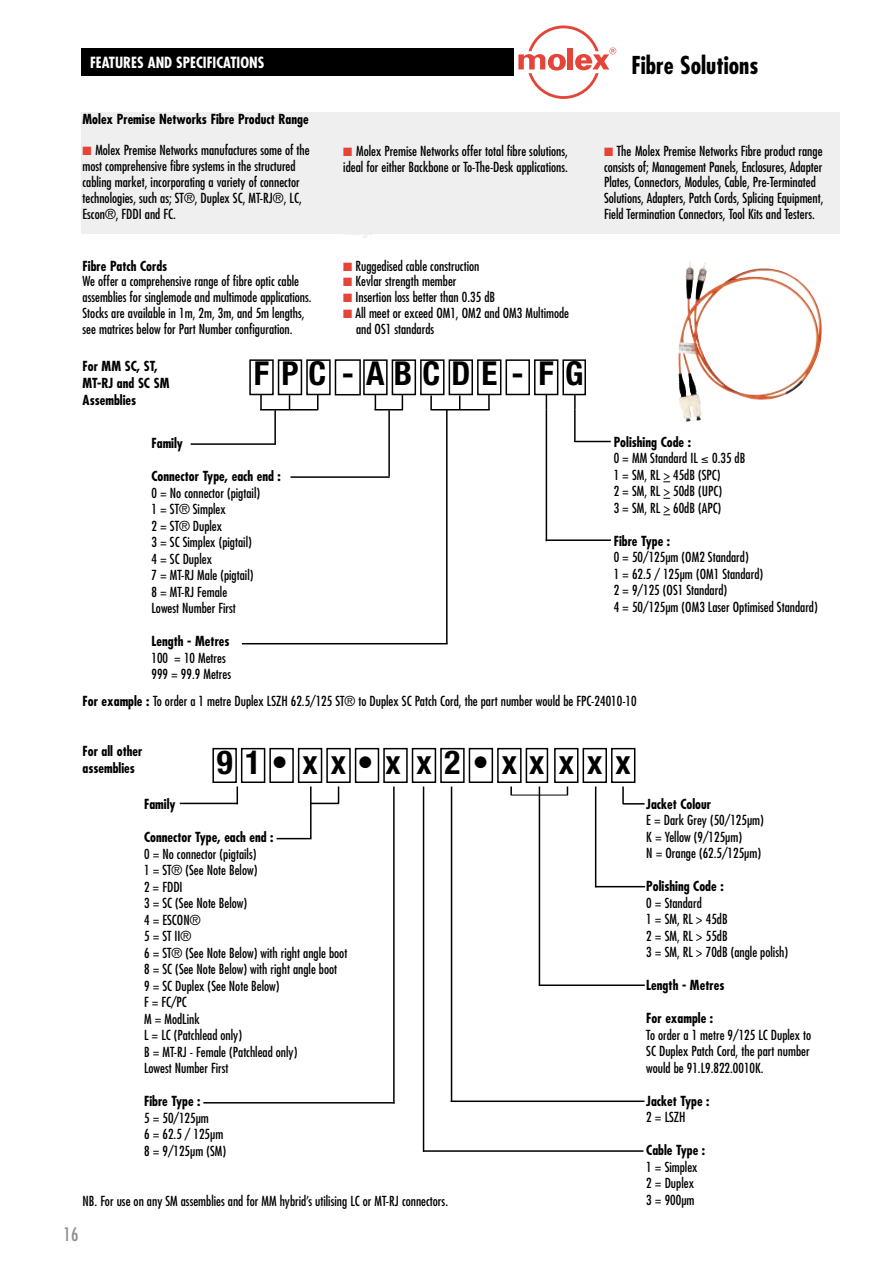
<style>
.page{position:relative;width:893px;height:1262px;background:#fff}
.page>*{position:absolute;margin:0;border:0;box-sizing:border-box;transform-origin:0 0}
.t1{font:700 condensed 33px "Helvetica Neue";letter-spacing:.4em;color:#000}
.t2{font:700 condensed 33px "Helvetica Neue";letter-spacing:.335em;color:#000}
.t3{font:700 condensed 24px "Futura";color:#000}
.t4{font:condensed 18px "Futura";color:#909090}
.t5{font:700 condensed 15px "Futura";color:#fff}
.t6{font:condensed 13.5px/16.5px "Futura";color:#000}
.t7{font:700 condensed 13.5px/17.1px "Futura";color:#000}
.s1{color:#e54539}
.s2{font-weight:700}
</style>
<div class="page">
<div style="left:81px;top:112px;width:758px;height:121px;background:#efefef"></div>
<div style="left:81px;top:48px;width:432px;height:27px;background:#000"></div>
<svg style="left:518px;top:26px;width:98px;height:73px"></svg>
<img style="left:678px;top:261px;width:143px;height:160px">
<div style="left:212px;top:748px;width:25px;height:35px;border:2px solid #000"></div>
<div style="left:241px;top:748px;width:24px;height:35px;border:2px solid #000"></div>
<div style="left:326px;top:748px;width:25px;height:35px;border:2px solid #000"></div>
<div style="left:383px;top:748px;width:24px;height:35px;border:2px solid #000"></div>
<div style="left:412px;top:748px;width:24px;height:35px;border:2px solid #000"></div>
<div style="left:440px;top:748px;width:24px;height:35px;border:2px solid #000"></div>
<div style="left:497px;top:748px;width:24px;height:35px;border:2px solid #000"></div>
<div style="left:525px;top:748px;width:23px;height:35px;border:2px solid #000"></div>
<div style="left:582px;top:748px;width:25px;height:35px;border:2px solid #000"></div>
<div style="left:554px;top:748px;width:24px;height:35px;border:2px solid #000"></div>
<div style="left:611px;top:748px;width:24px;height:35px;border:2px solid #000"></div>
<div style="left:298px;top:748px;width:24px;height:35px;border:2px solid #000"></div>
<div style="left:468px;top:748px;width:25px;height:35px;border:2px solid #000"></div>
<div style="left:355px;top:748px;width:24px;height:35px;border:2px solid #000"></div>
<div style="left:269px;top:748px;width:25px;height:35px;border:2px solid #000"></div>
<svg style="left:236px;top:786px;width:2px;height:16px"></svg>
<hr style="left:180px;top:802px;width:58px;height:2px;background:#000">
<hr style="left:310px;top:786px;width:1px;height:53px;background:#000">
<hr style="left:276px;top:838px;width:34px;height:1px;background:#000">
<hr style="left:311px;top:802px;width:28px;height:2px;background:#000">
<svg style="left:338px;top:786px;width:1px;height:16px"></svg>
<hr style="left:393px;top:786px;width:1px;height:317px;background:#000">
<hr style="left:203px;top:1102px;width:191px;height:1px;background:#000">
<hr style="left:423px;top:786px;width:1px;height:365px;background:#000">
<hr style="left:423px;top:1150px;width:220px;height:1px;background:#000">
<hr style="left:451px;top:786px;width:1px;height:315px;background:#000">
<hr style="left:450px;top:1100px;width:194px;height:2px;background:#000">
<hr style="left:595px;top:786px;width:1px;height:101px;background:#000">
<hr style="left:595px;top:886px;width:50px;height:1px;background:#000">
<svg style="left:622px;top:786px;width:22px;height:18px"></svg>
<hr style="left:538px;top:786px;width:2px;height:200px;background:#000">
<hr style="left:539px;top:984px;width:105px;height:2px;background:#000">
<hr style="left:511px;top:794px;width:57px;height:1px;background:#000">
<svg style="left:566px;top:786px;width:2px;height:9px"></svg>
<svg style="left:510px;top:786px;width:2px;height:9px"></svg>
<div style="left:249px;top:359px;width:25px;height:36px;border:2px solid #000"></div>
<div style="left:363px;top:359px;width:24px;height:36px;border:2px solid #000"></div>
<div style="left:420px;top:359px;width:24px;height:36px;border:2px solid #000"></div>
<div style="left:448px;top:359px;width:25px;height:36px;border:2px solid #000"></div>
<div style="left:477px;top:359px;width:24px;height:36px;border:2px solid #000"></div>
<div style="left:534px;top:359px;width:24px;height:36px;border:2px solid #000"></div>
<div style="left:562px;top:359px;width:24px;height:36px;border:2px solid #000"></div>
<div style="left:335px;top:359px;width:26px;height:36px;border:2px solid #000"></div>
<div style="left:505px;top:359px;width:25px;height:36px;border:2px solid #000"></div>
<div style="left:391px;top:359px;width:25px;height:36px;border:2px solid #000"></div>
<svg style="left:430px;top:395px;width:2px;height:14px"></svg>
<svg style="left:459px;top:395px;width:1px;height:14px"></svg>
<svg style="left:488px;top:394px;width:1px;height:15px"></svg>
<svg style="left:545px;top:394px;width:2px;height:16px"></svg>
<svg style="left:574px;top:395px;width:1px;height:15px"></svg>
<svg style="left:259px;top:359px;width:72px;height:52px"></svg>
<svg style="left:374px;top:394px;width:29px;height:16px"></svg>
<hr style="left:430px;top:409px;width:59px;height:1px;background:#000">
<hr style="left:242px;top:643px;width:205px;height:1px;background:#000">
<hr style="left:446px;top:410px;width:1px;height:234px;background:#000">
<hr style="left:574px;top:410px;width:1px;height:32px;background:#000">
<hr style="left:545px;top:410px;width:2px;height:131px;background:#000">
<hr style="left:545px;top:539px;width:66px;height:2px;background:#000">
<hr style="left:574px;top:441px;width:36px;height:1px;background:#000">
<hr style="left:274px;top:410px;width:2px;height:34px;background:#000">
<hr style="left:191px;top:443px;width:85px;height:2px;background:#000">
<hr style="left:388px;top:410px;width:2px;height:66px;background:#000">
<hr style="left:290px;top:476px;width:100px;height:2px;background:#000">
<p class="t5" style="left:90px;top:55px;width:176px">FEATURES AND SPECIFICATIONS</p>
<h2 class="t3" style="left:631px;top:55px;width:129px">Fibre Solutions</h2>
<p class="t7" style="left:82px;top:112px;width:228px">Molex Premise Networks Fibre Product Range</p>
<p class="t6" style="left:82px;top:144px;width:229px;line-height:15.8px"><span class="s1">■</span> Molex Premise Networks manufactures some of the most comprehensive fibre systems in the structured cabling market, incorporating a variety of connector technologies, such as; ST®, Duplex SC, MT-RJ®, LC, Escon®, FDDI and FC.</p>
<p class="t6" style="left:343px;top:144px;width:226px;line-height:15.8px"><span class="s1">■</span> Molex Premise Networks offer total fibre solutions, ideal for either Backbone or To-The-Desk applications.</p>
<p class="t6" style="left:604px;top:144px;width:221px;line-height:15.8px"><span class="s1">■</span> The Molex Premise Networks Fibre product range consists of; Management Panels, Enclosures, Adapter Plates, Connectors, Modules, Cable, Pre-Terminated Solutions, Adapters, Patch Cords, Splicing Equipment, Field Termination Connectors, Tool Kits and Testers.</p>
<p class="t7" style="left:82px;top:258px;width:86px">Fibre Patch Cords</p>
<p class="t6" style="left:82px;top:274px;width:231px;line-height:15.8px">We offer a comprehensive range of fibre optic cable assemblies for singlemode and multimode applications.<br>Stocks are available in 1m, 2m, 3m, and 5m lengths, see matrices below for Part Number configuration.</p>
<p class="t6" style="left:343px;top:258px;width:137px"><span class="s1">■</span> Ruggedised cable construction</p>
<p class="t6" style="left:343px;top:274px;width:115px"><span class="s1">■</span> Kevlar strength member</p>
<p class="t6" style="left:343px;top:290px;width:153px"><span class="s1">■</span> Insertion loss better than 0.35 dB</p>
<p class="t6" style="left:356px;top:306px;width:214px;line-height:15.8px;text-indent:-13px"><span class="s1">■</span> All meet or exceed OM1, OM2 and OM3 Multimode and OS1 standards</p>
<p class="t7" style="left:82px;top:358px;width:88px">For MM SC, ST,<br>MT-RJ and SC SM<br>Assemblies</p>
<h1 class="t2" style="left:254px;top:361px;width:331px">FPC -ABCDE-FG</h1>
<p class="t7" style="left:151px;top:436px;width:33px">Family</p>
<p class="t7" style="left:151px;top:469px;width:131px">Connector Type, each end :</p>
<p class="t6" style="left:151px;top:485px;width:110px">0 = No connector (pigtail)<br>1 = ST® Simplex<br>2 = ST® Duplex<br>3 = SC Simplex (pigtail)<br>4 = SC Duplex<br>7 = MT-RJ Male (pigtail)<br>8 = MT-RJ Female<br>Lowest Number First</p>
<p class="t7" style="left:151px;top:634px;width:80px">Length - Metres</p>
<p class="t6" style="left:151px;top:650px;width:81px">100 = 10 Metres<br>999 = 99.9 Metres</p>
<p class="t6" style="left:613px;top:434px;width:133px"><span class="s2">Polishing Code :<br></span>0 = MM Standard IL ≤ 0.35 dB<br>1 = SM, RL &gt; 45dB (SPC)<br>2 = SM, RL &gt; 50dB (UPC)<br>3 = SM, RL &gt; 60dB (APC)</p>
<p class="t7" style="left:613px;top:533px;width:58px">Fibre Type :</p>
<p class="t6" style="left:613px;top:550px;width:206px">0 = 50/125µm (OM2 Standard)<br>1 = 62.5 / 125µm (OM1 Standard)<br>2 = 9/125 (OS1 Standard)<br>4 = 50/125µm (OM3 Laser Optimised Standard)</p>
<p class="t6" style="left:82px;top:693px;width:555px"><span class="s2">For example :</span> To order a 1 metre Duplex LSZH 62.5/125 ST® to Duplex SC Patch Cord, the part number would be FPC-24010-10</p>
<p class="t7" style="left:82px;top:743px;width:61px">For all other assemblies</p>
<h1 class="t1" style="left:217px;top:750px;width:415px">91•xx•xx2•xxxxx</h1>
<p class="t7" style="left:144px;top:797px;width:33px">Family</p>
<p class="t7" style="left:144px;top:830px;width:131px">Connector Type, each end :</p>
<p class="t6" style="left:144px;top:846px;width:205px">0 = No connector (pigtails)<br>1 = ST® (See Note Below)<br>2 = FDDI<br>3 = SC (See Note Below)<br>4 = ESCON®<br>5 = ST II®<br>6 = ST® (See Note Below) with right angle boot<br>8 = SC (See Note Below) with right angle boot<br>9 = SC Duplex (See Note Below)<br>F = FC/PC<br>M = ModLink<br>L = LC (Patchlead only)<br>B = MT-RJ - Female (Patchlead only)<br>Lowest Number First</p>
<p class="t7" style="left:144px;top:1094px;width:58px">Fibre Type :</p>
<p class="t6" style="left:144px;top:1110px;width:84px">5 = 50/125µm<br>6 = 62.5 / 125µm<br>8 = 9/125µm (SM)</p>
<p class="t6" style="left:82px;top:1193px;width:367px">NB. For use on any SM assemblies and for MM hybrid’s utilising LC or MT-RJ connectors.</p>
<h3 class="t4" style="left:64px;top:1226px;width:16px">16</h3>
<p class="t7" style="left:646px;top:796px;width:66px">Jacket Colour</p>
<p class="t6" style="left:646px;top:813px;width:119px">E = Dark Grey (50/125µm)<br>K = Yellow (9/125µm)<br>N = Orange (62.5/125µm)</p>
<p class="t7" style="left:646px;top:879px;width:79px">Polishing Code :</p>
<p class="t6" style="left:646px;top:895px;width:143px">0 = Standard<br>1 = SM, RL &gt; 45dB<br>2 = SM, RL &gt; 55dB<br>3 = SM, RL &gt; 70dB (angle polish)</p>
<p class="t7" style="left:646px;top:978px;width:80px">Length - Metres</p>
<p class="t7" style="left:646px;top:1011px;width:68px">For example :</p>
<p class="t6" style="left:646px;top:1027px;width:166px">To order a 1 metre 9/125 LC Duplex to<br>SC Duplex Patch Cord, the part number would be 91.L9.822.0010K.</p>
<p class="t7" style="left:646px;top:1093px;width:65px">Jacket Type :</p>
<p class="t6" style="left:646px;top:1110px;width:41px">2 = LSZH</p>
<p class="t7" style="left:646px;top:1143px;width:60px">Cable Type :</p>
<p class="t6" style="left:646px;top:1159px;width:53px">1 = Simplex<br>2 = Duplex<br>3 = 900µm</p>
</div>
